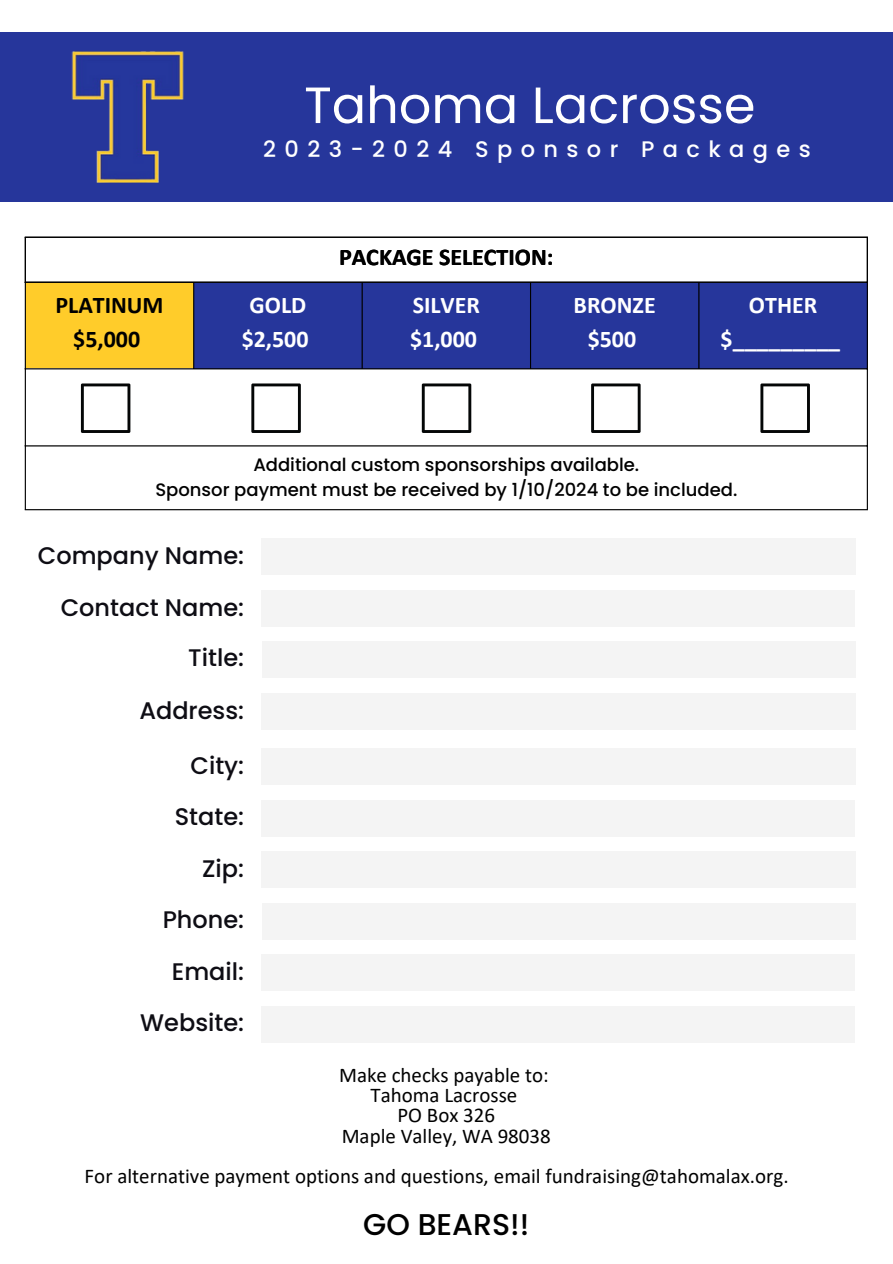
<style>
.page{position:relative;width:893px;height:1264px;background:#fff}
.page>*{position:absolute;margin:0;border:0;box-sizing:border-box;transform-origin:0 0}
.t1{font:50.85px "Poppins";color:#fff}
.t2{font:500 30px "Poppins";color:#000}
.t3{font:500 24px "Poppins";color:#0e0d14}
.t4{font:700 24px "Calibri";color:#fff}
.t5{font:700 24px "Calibri";color:#000}
.t6{font:500 22.5px "Poppins";letter-spacing:.375em;color:#fff}
.t7{font:21px/20.2px "Calibri";color:#000;text-align:center}
.t8{font:500 18px "Poppins";color:#000}
</style>
<div class="page">
<div style="left:0;top:32px;width:892px;height:170px;background:#26369b"></div>
<div style="left:194px;top:283px;width:673px;height:85px;background:#26369b"></div>
<div style="left:25px;top:283px;width:169px;height:85px;background:#ffcc2a"></div>
<hr style="left:25px;top:238px;width:1px;height:271px;background:#000">
<hr style="left:193px;top:283px;width:1px;height:85px;background:#000">
<hr style="left:361px;top:283px;width:1px;height:85px;background:#000">
<hr style="left:530px;top:283px;width:1px;height:85px;background:#000">
<hr style="left:698px;top:283px;width:1px;height:85px;background:#000">
<hr style="left:866px;top:238px;width:1px;height:271px;background:#000">
<hr style="left:25px;top:368px;width:842px;height:1px;background:#000">
<hr style="left:25px;top:445px;width:842px;height:1px;background:#000">
<hr style="left:25px;top:509px;width:842px;height:1px;background:#000">
<svg style="left:81px;top:383px;width:49px;height:50px"></svg>
<svg style="left:251px;top:383px;width:50px;height:50px"></svg>
<svg style="left:422px;top:383px;width:49px;height:50px"></svg>
<svg style="left:591px;top:383px;width:49px;height:50px"></svg>
<svg style="left:760px;top:383px;width:49px;height:50px"></svg>
<hr style="left:25px;top:237px;width:842px;height:1px;background:#000">
<hr style="left:25px;top:282px;width:842px;height:1px;background:#000">
<img style="left:71px;top:51px;width:113px;height:132px">
<div style="left:262px;top:538px;width:594px;height:37px;background:#f4f4f4"></div>
<div style="left:262px;top:590px;width:592px;height:36px;background:#f4f4f4"></div>
<div style="left:262px;top:641px;width:593px;height:37px;background:#f4f4f4"></div>
<div style="left:262px;top:693px;width:594px;height:36px;background:#f4f4f4"></div>
<div style="left:262px;top:748px;width:594px;height:37px;background:#f4f4f4"></div>
<div style="left:262px;top:799px;width:593px;height:37px;background:#f4f4f4"></div>
<div style="left:262px;top:851px;width:594px;height:37px;background:#f4f4f4"></div>
<div style="left:262px;top:902px;width:593px;height:37px;background:#f4f4f4"></div>
<div style="left:262px;top:954px;width:592px;height:37px;background:#f4f4f4"></div>
<div style="left:262px;top:1005px;width:592px;height:37px;background:#f4f4f4"></div>
<p class="t1" style="left:304px;top:70px;width:453px">Tahoma Lacrosse</p>
<p class="t6" style="left:263px;top:133px;width:549px">2023-2024 Sponsor Packages</p>
<p class="t5" style="left:55px;top:295px;width:109px">PLATINUM</p>
<p class="t5" style="left:73px;top:329px;width:68px">$5,000</p>
<p class="t4" style="left:249px;top:295px;width:58px">GOLD</p>
<p class="t4" style="left:242px;top:329px;width:68px">$2,500</p>
<p class="t5" style="left:339px;top:247px;width:216px">PACKAGE SELECTION:</p>
<p class="t4" style="left:412px;top:295px;width:69px">SILVER</p>
<p class="t4" style="left:410px;top:329px;width:68px">$1,000</p>
<p class="t4" style="left:573px;top:295px;width:84px">BRONZE</p>
<p class="t4" style="left:587px;top:329px;width:50px">$500</p>
<p class="t4" style="left:748px;top:295px;width:70px">OTHER</p>
<p class="t4" style="left:720px;top:329px;width:121px">$_________</p>
<p class="t8" style="left:253px;top:452px;width:387px">Additional custom sponsorships available.</p>
<p class="t8" style="left:155px;top:477px;width:583px">Sponsor payment must be received by 1/10/2024 to be included.</p>
<p class="t3" style="left:38px;top:539px;width:208px">Company Name:</p>
<p class="t3" style="left:61px;top:590px;width:185px">Contact Name:</p>
<p class="t3" style="left:188px;top:640px;width:57px">Title:</p>
<p class="t3" style="left:139px;top:693px;width:106px">Address:</p>
<p class="t3" style="left:190px;top:748px;width:55px">City:</p>
<p class="t3" style="left:175px;top:800px;width:71px">State:</p>
<p class="t3" style="left:202px;top:851px;width:43px">Zip:</p>
<p class="t3" style="left:163px;top:903px;width:83px">Phone:</p>
<p class="t3" style="left:172px;top:954px;width:74px">Email:</p>
<p class="t3" style="left:140px;top:1006px;width:105px">Website:</p>
<p class="t7" style="left:339px;top:1066px;width:213px">Make checks payable to:<br>Tahoma Lacrosse<br>PO Box 326<br>Maple Valley, WA 98038</p>
<p class="t7" style="left:85px;top:1167px;width:705px">For alternative payment options and questions, email fundraising@tahomalax.org.</p>
<p class="t2" style="left:363px;top:1203px;width:168px">GO BEARS!!</p>
</div>
